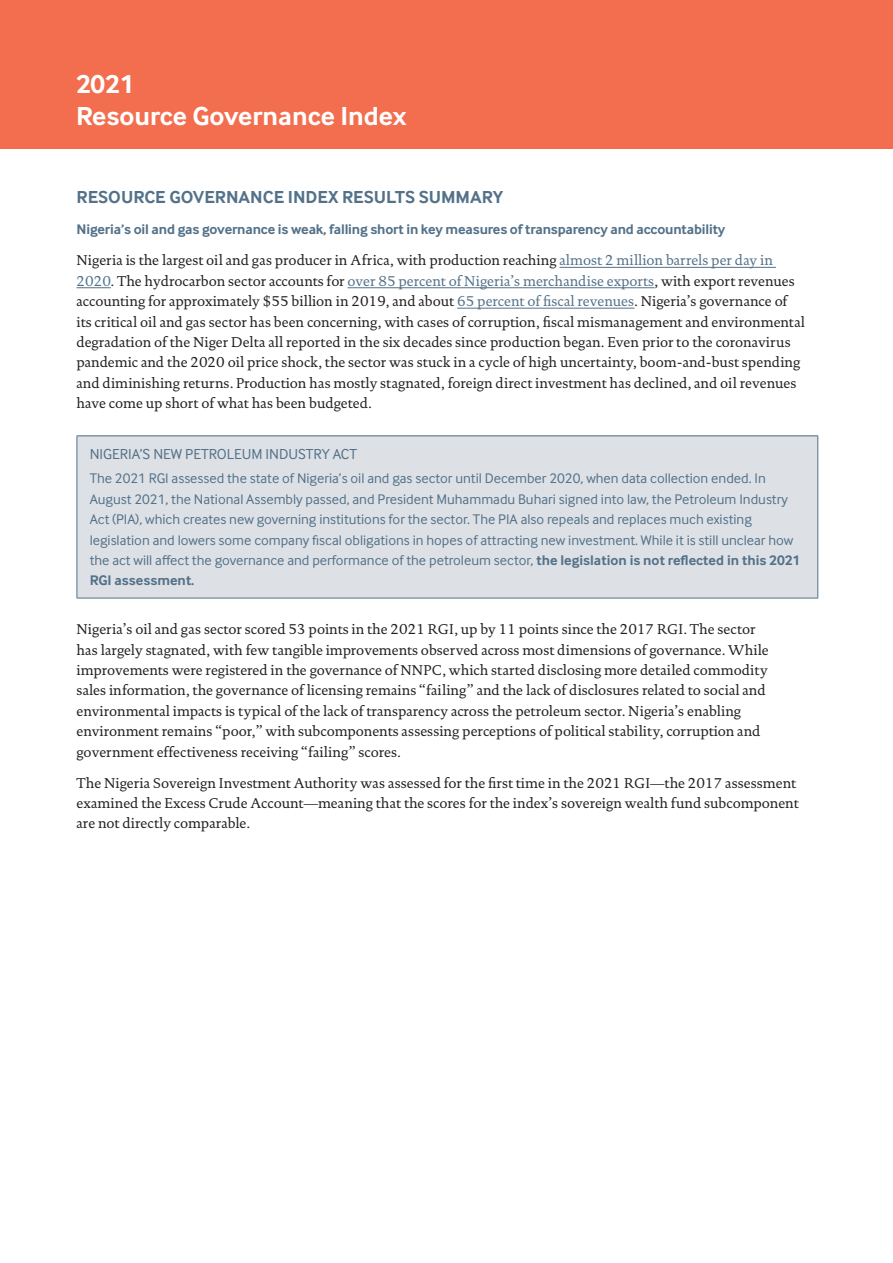
<style>
.page{position:relative;width:893px;height:1263px;background:#fff}
.page>*{position:absolute;margin:0;border:0;box-sizing:border-box;transform-origin:0 0}
.t1{font:700 27px/32.4px "Inter Face";color:#fff}
.t2{font:700 18px "Inter Face";color:#537189}
.t3{font:15px "Inter Face";color:#537189}
.t4{font:14.4px/20.4px "DTL Documenta T";color:#231f20}
.t5{font:14.4px/20.4px "Inter Face";color:#537189}
.t6{font:700 14.4px "Inter Face";letter-spacing:-.01em;color:#537189}
.s1{color:#537189}
.s2{font-weight:700}
</style>
<div class="page">
<div style="left:0;top:0;width:893px;height:148px;background:#f36e4e"></div>
<hr style="left:560px;top:267px;width:216px;height:1px;background:#537189">
<hr style="left:77px;top:287px;width:34px;height:1px;background:#537189">
<hr style="left:348px;top:287px;width:307px;height:1px;background:#537189">
<hr style="left:457px;top:308px;width:177px;height:1px;background:#537189">
<div style="left:77px;top:436px;width:741px;height:162px;background:#dde1e6"></div>
<hr style="left:77px;top:435px;width:741px;height:1px;background:#537189">
<hr style="left:77px;top:436px;width:1px;height:162px;background:#537189">
<hr style="left:817px;top:436px;width:1px;height:162px;background:#537189">
<hr style="left:77px;top:598px;width:741px;height:1px;background:#537189">
<h1 class="t1" style="left:76px;top:68px;width:332px">2021<br>Resource Governance Index</h1>
<p class="t2" style="left:77px;top:187px;width:428px">RESOURCE GOVERNANCE INDEX RESULTS SUMMARY</p>
<p class="t6" style="left:77px;top:221px;width:650px">Nigeria’s oil and gas governance is weak, falling short in key measures of transparency and accountability</p>
<p class="t4" style="left:77px;top:250px;width:730px">Nigeria is the largest oil and gas producer in Africa, with production reaching <span class="s1">almost 2 million barrels per day in 2020</span>. The hydrocarbon sector accounts for <span class="s1">over 85 percent of Nigeria’s merchandise exports</span>, with export revenues accounting for approximately $55 billion in 2019, and about <span class="s1">65 percent of fiscal revenues</span>. Nigeria’s governance of its critical oil and gas sector has been concerning, with cases of corruption, fiscal mismanagement and environmental degradation of the Niger Delta all reported in the six decades since production began. Even prior to the coronavirus pandemic and the 2020 oil price shock, the sector was stuck in a cycle of high uncertainty, boom-and-bust spending and diminishing returns. Production has mostly stagnated, foreign direct investment has declined, and oil revenues have come up short of what has been budgeted.</p>
<p class="t3" style="left:90px;top:445px;width:269px">NIGERIA’S NEW PETROLEUM INDUSTRY ACT</p>
<p class="t5" style="left:90px;top:468px;width:712px">The 2021 RGI assessed the state of Nigeria’s oil and gas sector until December 2020, when data collection ended. In August 2021, the National Assembly passed, and President Muhammadu Buhari signed into law, the Petroleum Industry Act (PIA), which creates new governing institutions for the sector. The PIA also repeals and replaces much existing legislation and lowers some company fiscal obligations in hopes of attracting new investment. While it is still unclear how the act will affect the governance and performance of the petroleum sector, <span class="s2">the legislation is not reflected in this 2021<br>RGI assessment.</span></p>
<p class="t4" style="left:77px;top:619px;width:694px">Nigeria’s oil and gas sector scored 53 points in the 2021 RGI, up by 11 points since the 2017 RGI. The sector has largely stagnated, with few tangible improvements observed across most dimensions of governance. While improvements were registered in the governance of NNPC, which started disclosing more detailed commodity sales information, the governance of licensing remains “failing” and the lack of disclosures related to social and environmental impacts is typical of the lack of transparency across the petroleum sector. Nigeria’s enabling environment remains “poor,” with subcomponents assessing perceptions of political stability, corruption and government effectiveness receiving “failing” scores.</p>
<p class="t4" style="left:77px;top:772px;width:724px">The Nigeria Sovereign Investment Authority was assessed for the first time in the 2021 RGI—the 2017 assessment examined the Excess Crude Account—meaning that the scores for the index’s sovereign wealth fund subcomponent are not directly comparable.</p>
</div>
